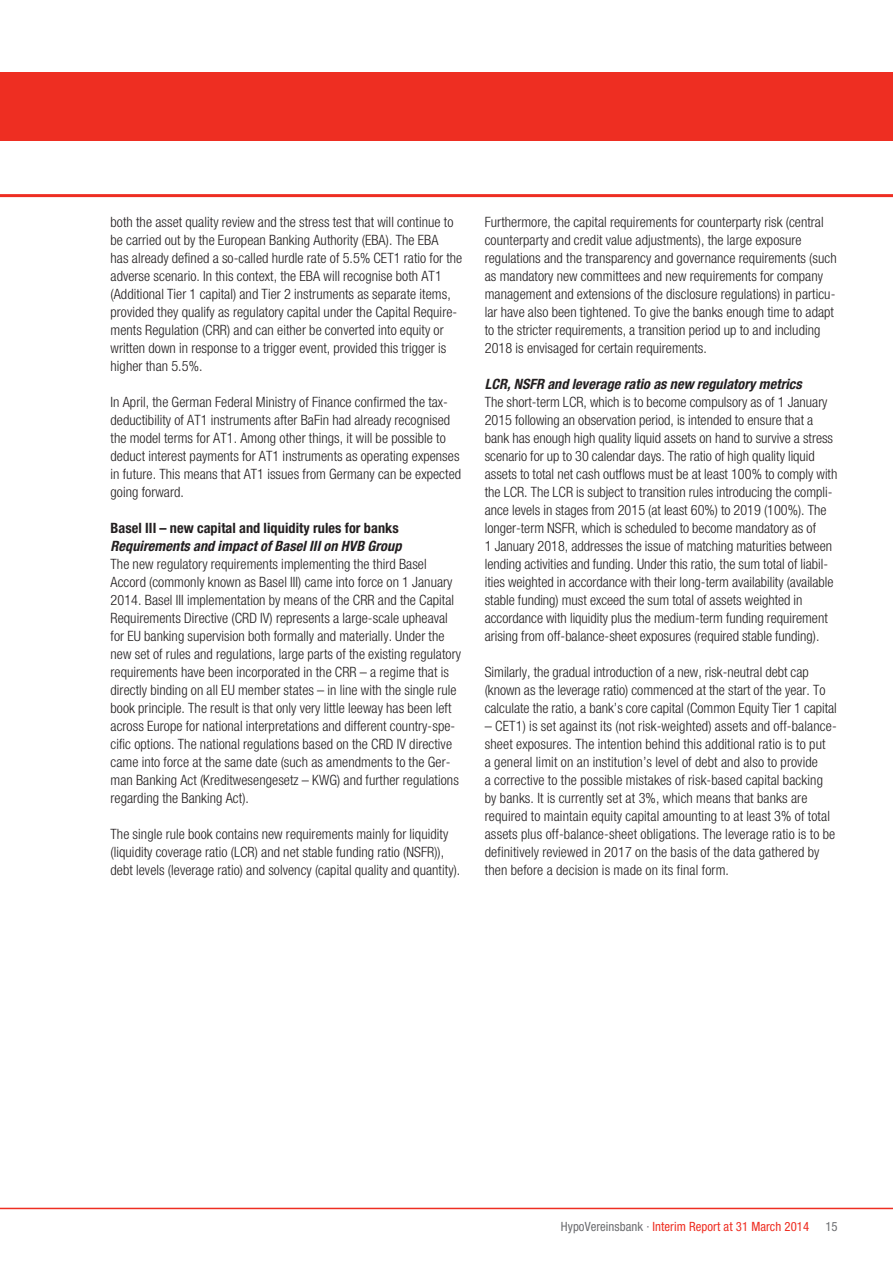
<style>
.page{position:relative;width:893px;height:1263px;background:#fff}
.page>*{position:absolute;margin:0;border:0;box-sizing:border-box;transform-origin:0 0}
.t1{font:300 14.25px/18px "Helvetica HVB Cond";letter-spacing:.005em;color:#231f20}
.t2{font:italic 700 condensed 14.25px "Helvetica Neue";letter-spacing:.005em;color:#231f20}
.t3{font:700 condensed 14.25px "Helvetica Neue";letter-spacing:.005em;color:#231f20}
.t4{font:condensed 12.75px "Helvetica Neue";letter-spacing:.005em;color:#ee2e22}
.t5{font:condensed 12.75px "Helvetica Neue";color:#6c6d70}
.s1{color:#6c6d70}
</style>
<div class="page">
<hr style="left:0;top:1208px;width:893px;height:1px;background:#ee2e22">
<div style="left:0;top:72px;width:893px;height:68px;background:#ee2e22"></div>
<hr style="left:0;top:194px;width:893px;height:3px;background:#ee2e22">
<p class="t1" style="left:111px;top:213px;width:353px">both the asset quality review and the stress test that will continue to be carried out by the European Banking Authority (EBA). The EBA<br>has already defined a so-called hurdle rate of 5.5% CET1 ratio for the adverse scenario. In this context, the EBA will recognise both AT1 (Additional Tier 1 capital) and Tier 2 instruments as separate items, provided they qualify as regulatory capital under the Capital Require&shy;ments Regulation (CRR) and can either be converted into equity or written down in response to a trigger event, provided this trigger is higher than 5.5%.</p>
<p class="t1" style="left:111px;top:393px;width:352px">In April, the German Federal Ministry of Finance confirmed the tax&shy;deductibility of AT1 instruments after BaFin had already recognised the model terms for AT1. Among other things, it will be possible to deduct interest payments for AT1 instruments as operating expenses in future. This means that AT1 issues from Germany can be expected going forward.</p>
<p class="t3" style="left:111px;top:520px;width:290px">Basel III – new capital and liquidity rules for banks</p>
<p class="t2" style="left:111px;top:538px;width:292px">Requirements and impact of Basel III on HVB Group</p>
<p class="t1" style="left:111px;top:555px;width:352px">The new regulatory requirements implementing the third Basel Accord (commonly known as Basel III) came into force on 1 January 2014. Basel III implementation by means of the CRR and the Capital Requirements Directive (CRD IV) represents a large-scale upheaval for EU banking supervision both formally and materially. Under the new set of rules and regulations, large parts of the existing regulatory requirements have been incorporated in the CRR – a regime that is directly binding on all EU member states – in line with the single rule book principle. The result is that only very little leeway has been left across Europe for national interpretations and different country-spe&shy;cific options. The national regulations based on the CRD IV directive came into force at the same date (such as amendments to the Ger&shy;man Banking Act (Kreditwesengesetz – KWG) and further regulations regarding the Banking Act).</p>
<p class="t1" style="left:111px;top:825px;width:351px">The single rule book contains new requirements mainly for liquidity (liquidity coverage ratio (LCR) and net stable funding ratio (NSFR)), debt levels (leverage ratio) and solvency (capital quality and quantity).</p>
<p class="t1" style="left:485px;top:213px;width:353px">Furthermore, the capital requirements for counterparty risk (central counterparty and credit value adjustments), the large exposure regulations and the transparency and governance requirements (such as mandatory new committees and new requirements for company management and extensions of the disclosure regulations) in particu&shy;lar have also been tightened. To give the banks enough time to adapt to the stricter requirements, a transition period up to and including 2018 is envisaged for certain requirements.</p>
<p class="t2" style="left:485px;top:376px;width:319px">LCR, NSFR and leverage ratio as new regulatory metrics</p>
<p class="t1" style="left:485px;top:393px;width:354px">The short-term LCR, which is to become compulsory as of 1 January 2015 following an observation period, is intended to ensure that a bank has enough high quality liquid assets on hand to survive a stress scenario for up to 30 calendar days. The ratio of high quality liquid assets to total net cash outflows must be at least 100% to comply with the LCR. The LCR is subject to transition rules introducing the compli&shy;ance levels in stages from 2015 (at least 60%) to 2019 (100%). The longer-term NSFR, which is scheduled to become mandatory as of<br>1 January 2018, addresses the issue of matching maturities between lending activities and funding. Under this ratio, the sum total of liabil&shy;ities weighted in accordance with their long-term availability (available stable funding) must exceed the sum total of assets weighted in accordance with liquidity plus the medium-term funding requirement arising from off-balance-sheet exposures (required stable funding).</p>
<p class="t1" style="left:485px;top:663px;width:354px">Similarly, the gradual introduction of a new, risk-neutral debt cap (known as the leverage ratio) commenced at the start of the year. To calculate the ratio, a bank’s core capital (Common Equity Tier 1 capital</p>
<p class="t1" style="left:485px;top:717px;width:354px">– CET1) is set against its (not risk-weighted) assets and off-balance&shy;sheet exposures. The intention behind this additional ratio is to put<br>a general limit on an institution’s level of debt and also to provide<br>a -corrective to the possible mistakes of risk-based capital backing by banks. It is currently set at 3%, which means that banks are required to maintain equity capital amounting to at least 3% of total assets plus off-balance-sheet obligations. The leverage ratio is to be definitively reviewed in 2017 on the basis of the data gathered by then before a decision is made on its final form.</p>
<p class="t4" style="left:561px;top:1218px;width:250px"><span class="s1">HypoVereinsbank ·</span> Interim Report at 31 March 2014</p>
<p class="t5" style="left:825px;top:1218px;width:14px">15</p>
</div>
